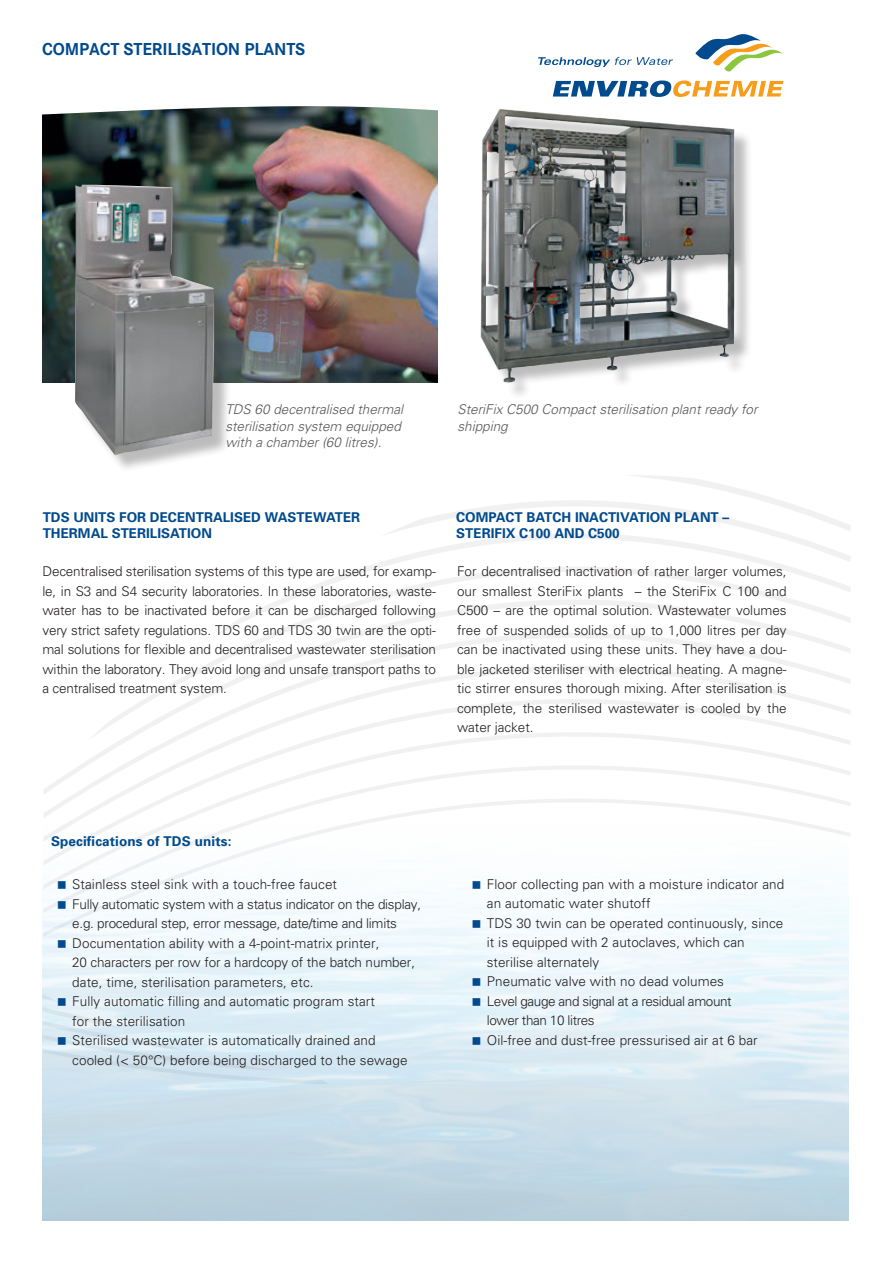
<style>
.page{position:relative;width:893px;height:1263px;background:#fff}
.page>*{position:absolute;margin:0;border:0;box-sizing:border-box;transform-origin:0 0}
.t1{font:500 18px "Corporate S Bold";letter-spacing:-.01em;color:#004a8d}
.t2{font:300 13.5px/19.5px "Univers 45";letter-spacing:.005em;color:#231f20;text-align:justify}
.t3{font:italic 300 13.5px/16.5px "Univers";color:#57585a}
.t4{font:700 13.5px/16.2px "Univers";color:#004a8d}
</style>
<div class="page">
<img style="left:43px;top:178px;width:395px;height:205px">
<svg style="left:44px;top:475px;width:806px;height:361px"></svg>
<div style="left:77px;top:187px;width:156px;height:287px;background:#231f20;opacity:.3"></div>
<img style="left:74px;top:185px;width:141px;height:270px">
<img style="left:42px;top:106px;width:396px;height:72px">
<svg style="left:553px;top:80px;width:231px;height:17px"></svg>
<svg style="left:695px;top:34px;width:88px;height:38px"></svg>
<svg style="left:538px;top:57px;width:135px;height:10px"></svg>
<img style="left:480px;top:93px;width:290px;height:298px">
<svg style="left:273px;top:106px;width:165px;height:4px"></svg>
<svg style="left:58px;top:881px;width:18px;height:9px"></svg>
<svg style="left:58px;top:901px;width:8px;height:7px"></svg>
<svg style="left:58px;top:940px;width:8px;height:7px"></svg>
<svg style="left:42px;top:994px;width:287px;height:90px;background:#d9eaf3"></svg>
<svg style="left:473px;top:920px;width:7px;height:7px"></svg>
<svg style="left:473px;top:978px;width:7px;height:8px"></svg>
<svg style="left:473px;top:998px;width:7px;height:7px"></svg>
<svg style="left:473px;top:1037px;width:7px;height:7px"></svg>
<h1 class="t1" style="left:42px;top:39px;width:263px">COMPACT STERILISATION PLANTS</h1>
<p class="t3" style="left:225px;top:401px;width:179px">TDS 60 decentralised thermal sterilisation system equipped with a chamber (60 litres).</p>
<p class="t3" style="left:458px;top:401px;width:302px">SteriFix C500 Compact sterilisation plant ready for shipping</p>
<p class="t4" style="left:43px;top:509px;width:319px">TDS UN ITS FOR DECENTRALISED WASTEWA TER<br>TH ERMAL STERILISATION</p>
<p class="t2" style="left:42px;top:561px;width:395px">Decentralised sterilisation systems of this type are used, for examp&shy;le, in S3 and S4 security laboratories. In these laboratories, waste&shy;water has to be inactivated before it can be discharged following very strict safety regulations. TDS 60 and TDS 30 twin are the opti&shy;mal solutions for flexible and decentralised wastewater sterilisation within the laboratory. They avoid long and unsafe transport paths to a centralised treatment system.</p>
<p class="t4" style="left:456px;top:509px;width:275px">COMPACT BATCH INACTIVATI ON PLANT –<br>STERI</p>
<p class="t4" style="left:494px;top:525px;width:127px">FIX C100 AN D C500</p>
<p class="t2" style="left:457px;top:561px;width:331px">For decentralised inactivation of rather larger volumes, our smallest SteriFix plants – the SteriFix C 100 and C500 – are the optimal solution. Wastewater volumes free of suspended solids of up to 1,000 litres per day can be inactivated using these units. They have a dou&shy;ble jacketed steriliser with electrical heating. A magne&shy;tic stirrer ensures thorough mixing. After sterilisation is complete, the sterilised wastewater is cooled by the water jacket.</p>
<p class="t4" style="left:51px;top:833px;width:182px">SPECIFICATIONS OF TDS UNITS:</p>
<p class="t2" style="left:72px;top:874px;width:350px;text-align:left">Stainless steel sink with a touch-free faucet<br>Fully automatic system with a status indicator on the display, e.g. procedural step, error message, date/time and limits Documentation ability with a 4-point-matrix printer,<br>20 characters per row for a hardcopy of the batch number, date, time, sterilisation parameters, etc.<br>Fully automatic filling and automatic program start<br>for the sterilisation<br>Sterilised wastewater is automatically drained and<br>cooled (&lt; 50°C) before being discharged to the sewage</p>
<p class="t2" style="left:487px;top:874px;width:299px;text-align:left">Floor collecting pan with a moisture indicator and an automatic water shutoff<br>TDS 30 twin can be operated continuously, since it is equipped with 2 autoclaves, which can sterilise alternately<br>Pneumatic valve with no dead volumes<br>Level gauge and signal at a residual amount<br>lower than 10 litres<br>Oil-free and dust-free pressurised air at 6 bar</p>
</div>
